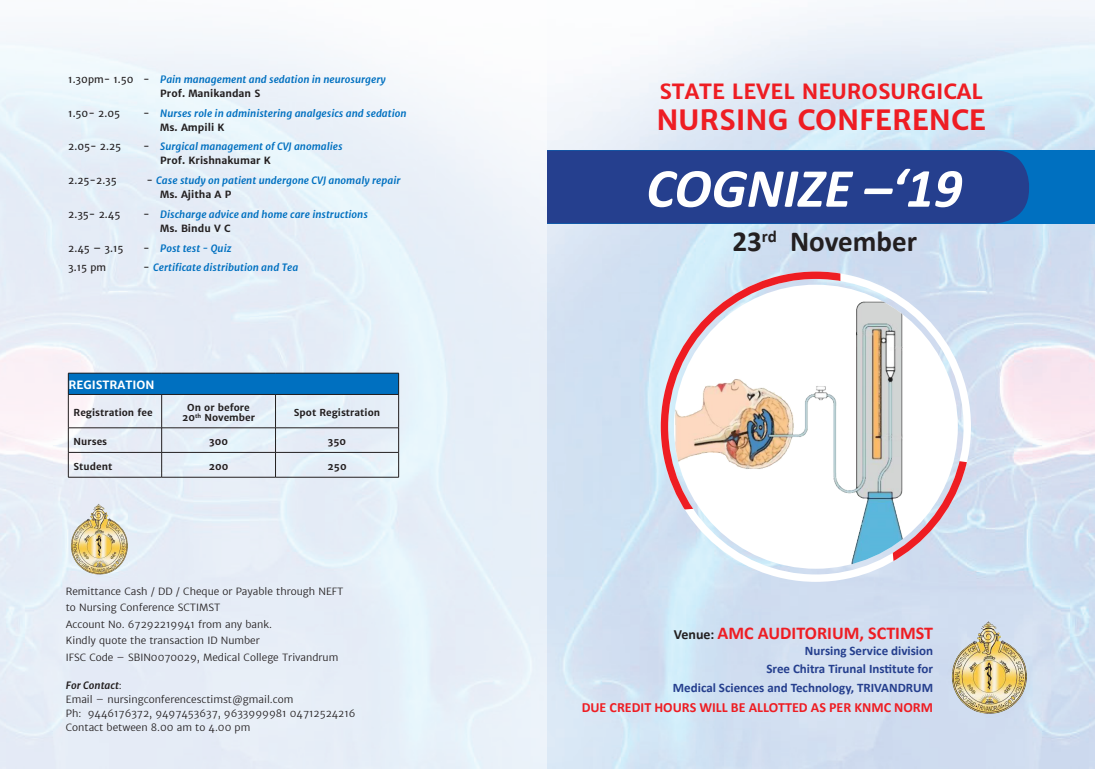
<style>
.page{position:relative;width:1095px;height:769px;background:#fff}
.page>*{position:absolute;margin:0;border:0;box-sizing:border-box;transform-origin:0 0}
.t1{font:italic 700 55.4px "Calibri";color:#fff}
.t2{font:700 29.1px "Calibri";color:#231f20}
.t3{font:700 28px "Merriweather Sans";color:#ee1d23}
.t4{font:700 21px "Merriweather Sans";color:#ee1d23}
.t5{font:700 18px "Calibri";color:#ee1d23}
.t6{font:700 14px "Calibri";color:#ee1d23}
.t7{font:700 13px/17.4px "Calibri";color:#253f8e;text-align:right}
.t8{font:700 11.4px "Merriweather Sans";color:#fff}
.t9{font:italic 700 10px/14px "Merriweather Sans";color:#0070c0}
.t10{font:300 10px/16.5px "Merriweather Sans";color:#231f20}
.t11{font:10px "Merriweather Sans";color:#231f20}
.t12{font:700 9.6px/10.6px "Merriweather Sans";color:#231f20;text-align:center}
.s1{font-weight:400;font-style:normal;color:#231f20}
.s2{font-style:normal;color:#231f20}
.s3{font-weight:700;font-style:italic}
.s4{font-size:14px;color:#231f20}
</style>
<div class="page">
<img style="left:0;top:0;width:1094px;height:768px">
<div style="left:547px;top:150px;width:547px;height:73px;background:#0070c0"></div>
<div style="left:547px;top:150px;width:481px;height:73px;background:#253f8e"></div>
<img style="left:948px;top:619px;width:82px;height:93px">
<img style="left:68px;top:502px;width:63px;height:73px">
<div style="left:68px;top:373px;width:330px;height:21px;background:#0070c0"></div>
<hr style="left:68px;top:373px;width:94px;height:1px;background:#231f20">
<svg style="left:68px;top:373px;width:1px;height:21px"></svg>
<hr style="left:162px;top:373px;width:113px;height:1px;background:#231f20">
<hr style="left:275px;top:373px;width:123px;height:1px;background:#231f20">
<svg style="left:398px;top:373px;width:1px;height:21px"></svg>
<hr style="left:68px;top:394px;width:94px;height:1px;background:#231f20">
<hr style="left:68px;top:394px;width:1px;height:33px;background:#231f20">
<hr style="left:162px;top:394px;width:113px;height:1px;background:#231f20">
<hr style="left:161px;top:394px;width:1px;height:33px;background:#231f20">
<hr style="left:275px;top:394px;width:123px;height:1px;background:#231f20">
<hr style="left:275px;top:394px;width:1px;height:33px;background:#231f20">
<hr style="left:398px;top:394px;width:1px;height:33px;background:#231f20">
<hr style="left:68px;top:427px;width:94px;height:1px;background:#231f20">
<hr style="left:162px;top:427px;width:113px;height:1px;background:#231f20">
<hr style="left:275px;top:427px;width:123px;height:1px;background:#231f20">
<hr style="left:68px;top:452px;width:94px;height:1px;background:#231f20">
<svg style="left:68px;top:427px;width:1px;height:50px"></svg>
<hr style="left:162px;top:452px;width:113px;height:1px;background:#231f20">
<svg style="left:161px;top:427px;width:1px;height:50px"></svg>
<hr style="left:275px;top:452px;width:123px;height:1px;background:#231f20">
<svg style="left:275px;top:427px;width:1px;height:50px"></svg>
<svg style="left:398px;top:427px;width:1px;height:50px"></svg>
<hr style="left:68px;top:477px;width:94px;height:1px;background:#231f20">
<hr style="left:162px;top:477px;width:113px;height:1px;background:#231f20">
<hr style="left:275px;top:477px;width:123px;height:1px;background:#231f20">
<svg style="left:660px;top:271px;width:310px;height:310px"></svg>
<svg style="left:660px;top:271px;width:180px;height:240px"></svg>
<svg style="left:891px;top:457px;width:79px;height:124px"></svg>
<p class="t9" style="left:160px;top:72px;width:227px;text-indent:-92px"><span class="s1">1.30pm- 1.50 -</span> Pain management and sedation in neurosurgery<br><span class="s2">Prof. Manikandan S</span></p>
<p class="t11" style="left:68px;top:106px;width:53px">1.50- 2.05</p>
<p class="t9" style="left:160px;top:106px;width:248px;text-indent:-17px"><span class="s1">-</span> Nurses role in administering analgesics and sedation<br><span class="s2">Ms. Ampili K</span></p>
<p class="t11" style="left:68px;top:140px;width:55px">2.05- 2.25</p>
<p class="t9" style="left:160px;top:139px;width:184px;text-indent:-17px"><span class="s1">-</span> Surgical management of CVJ anomalies<br><span class="s2">Prof. Krishnakumar K</span></p>
<p class="t11" style="left:68px;top:174px;width:50px">2.25-2.35</p>
<p class="t9" style="left:160px;top:173px;width:242px;text-indent:-14px"><span class="s1">-</span> Case study on patient undergone CVJ anomaly repair<br><span class="s2">Ms. Ajitha A P</span></p>
<p class="t11" style="left:68px;top:207px;width:54px">2.35- 2.45</p>
<p class="t9" style="left:160px;top:207px;width:209px;text-indent:-17px"><span class="s1">-</span> Discharge advice and home care instructions<br><span class="s2">Ms. Bindu V C</span></p>
<p class="t11" style="left:68px;top:241px;width:57px">2.45 – 3.15</p>
<p class="t9" style="left:143px;top:240px;width:90px"><span class="s1">-</span> Post test - Quiz</p>
<p class="t11" style="left:68px;top:261px;width:39px">3.15 pm</p>
<p class="t9" style="left:143px;top:260px;width:156px"><span class="s1">-</span> Certificate distribution and Tea</p>
<p class="t8" style="left:68px;top:378px;width:88px">REGISTRATION</p>
<p class="t12" style="left:74px;top:407px;width:80px">Registration fee</p>
<p class="t12" style="left:182px;top:401px;width:75px">On or before<br>20<sup>th</sup> November</p>
<p class="t12" style="left:294px;top:407px;width:88px">Spot Registration</p>
<p class="t12" style="left:74px;top:436px;width:35px">Nurses</p>
<p class="t12" style="left:209px;top:436px;width:20px">300</p>
<p class="t12" style="left:328px;top:436px;width:20px">350</p>
<p class="t12" style="left:74px;top:460px;width:40px">Student</p>
<p class="t12" style="left:209px;top:460px;width:21px">200</p>
<p class="t12" style="left:327px;top:460px;width:21px">250</p>
<p class="t10" style="left:66px;top:582px;width:279px">Remittance Cash / DD / Cheque or Payable through NEFT to Nursing Conference SCTIMST<br>Account No. 67292219941 from any bank.<br>Kindly quote the transaction ID Number<br>IFSC Code – SBIN0070029, Medical College Trivandrum</p>
<p class="t10" style="left:66px;top:677px;width:291px;line-height:14px"><span class="s3">For Contact</span>:<br>Email – nursingconferencesctimst@gmail.com<br>Ph: 9446176372, 9497453637, 9633999981 04712524216<br>Contact between 8.00 am to 4.00 pm</p>
<h3 class="t4" style="left:659px;top:77px;width:325px">STATE LEVEL NEUROSURGICAL</h3>
<h3 class="t3" style="left:656px;top:101px;width:331px">NURSING CONFERENCE</h3>
<h1 class="t1" style="left:646px;top:149px;width:317px">COGNIZE –‘19</h1>
<h2 class="t2" style="left:732px;top:221px;width:186px">23<sup>rd</sup> November</h2>
<h3 class="t5" style="left:673px;top:619px;width:260px"><span class="s4">Venue:</span> AMC AUDITORIUM, SCTIMST</h3>
<h3 class="t7" style="left:766px;top:641px;width:168px">Nursing Service division<br>Sree Chitra Tirunal Institute for</h3>
<h3 class="t7" style="left:672px;top:678px;width:261px">Medical Sciences and Technology, TRIVANDRUM</h3>
<h3 class="t6" style="left:581px;top:696px;width:353px">DUE CREDIT HOURS WILL BE ALLOTTED AS PER KNMC NORM</h3>
</div>
